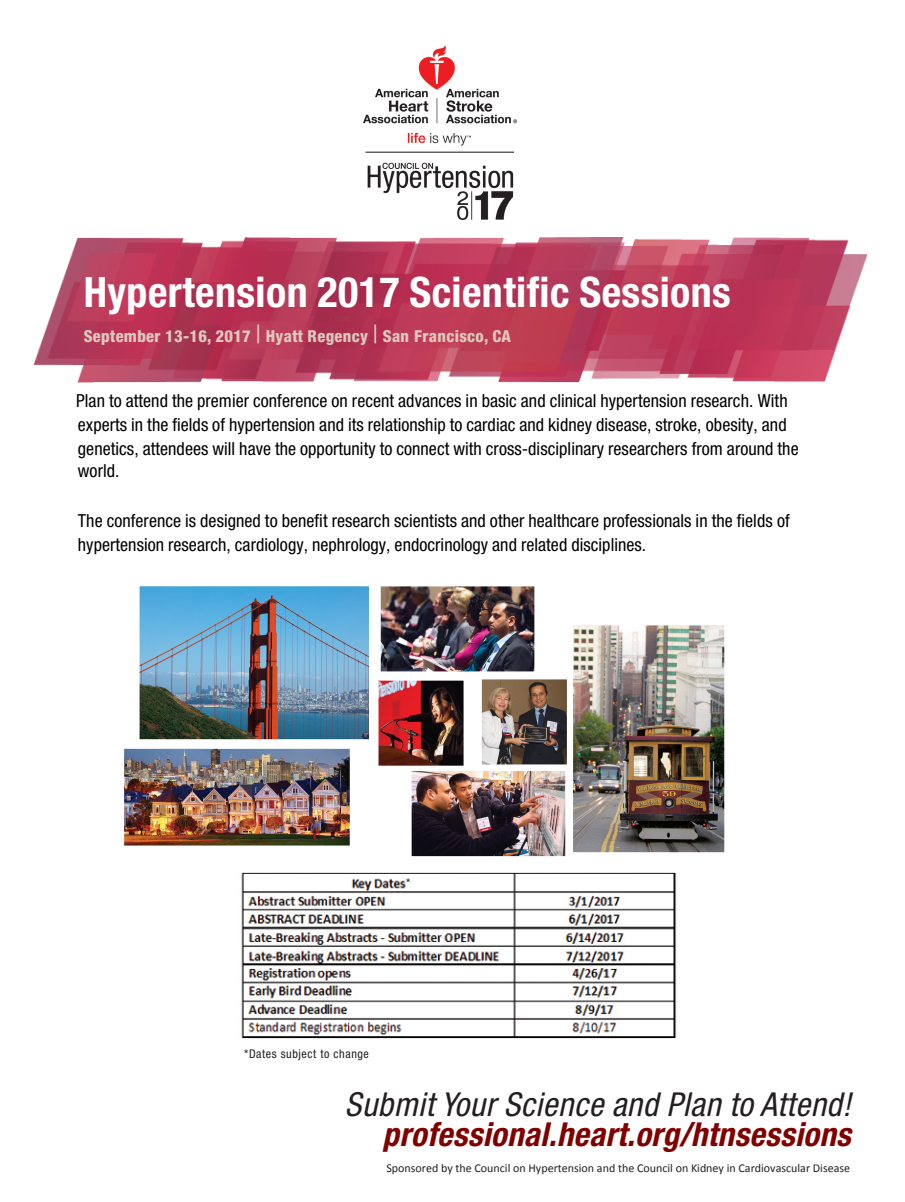
<style>
.page{position:relative;width:905px;height:1202px;background:#fff}
.page>*{position:absolute;margin:0;border:0;box-sizing:border-box;transform-origin:0 0}
.t1{font:700 condensed 42px "Helvetica Neue LT Std";letter-spacing:.01em;color:#fff}
.t2{font:italic 700 condensed 33px/30px "Helvetica Neue LT Std";letter-spacing:.01em;color:#800000;text-align:right}
.t3{font:condensed 18px/23.5px "Helvetica Neue LT Std";letter-spacing:.005em;color:#000}
.t4{font:800 condensed 16.5px "Helvetica Neue LT Std";letter-spacing:.02em;color:#dec7bc}
.t5{font:12px "Calibri";color:#231f20}
.t6{font:condensed 12px "Helvetica Neue LT Std";letter-spacing:.05em;color:#231f20}
.s1{font-weight:400;font-size:25.5px}
.s2{font-weight:400;color:#231f20}
</style>
<div class="page">
<img style="left:35px;top:237px;width:832px;height:145px">
<img style="left:363px;top:46px;width:153px;height:173px">
<img style="left:241px;top:872px;width:436px;height:167px">
<img style="left:124px;top:586px;width:601px;height:271px">
<p class="t1" style="left:84px;top:267px;width:648px">Hypertension 2017 Scientific Sessions</p>
<p class="t4" style="left:84px;top:326px;width:429px">September 13-16, 2017 <span class="s1">|</span> Hyatt Regency <span class="s1">|</span> San Francisco, CA</p>
<p class="t3" style="left:76px;top:388px;width:724px">Plan to attend the premier conference on recent advances in basic and clinical hypertension research. With experts in the fields of hypertension and its relationship to cardiac and kidney disease, stroke, obesity, and genetics, attendees will have the opportunity to connect with cross-disciplinary researchers from around the world.</p>
<p class="t3" style="left:78px;top:508px;width:713px;line-height:24px">The conference is designed to benefit research scientists and other healthcare professionals in the fields of hypertension research, cardiology, nephrology, endocrinology and related disciplines.</p>
<p class="t6" style="left:406px;top:876px;width:6px">*</p>
<p class="t6" style="left:244px;top:1047px;width:126px">*Dates subject to change</p>
<p class="t2" style="left:345px;top:1089px;width:507px"><span class="s2">Submit Your Science and Plan to Attend! </span>professional.heart.org/htnsessions</p>
<p class="t5" style="left:386px;top:1160px;width:465px">Sponsored by the Council on Hypertension and the Council on Kidney in Cardiovascular Disease</p>
</div>
